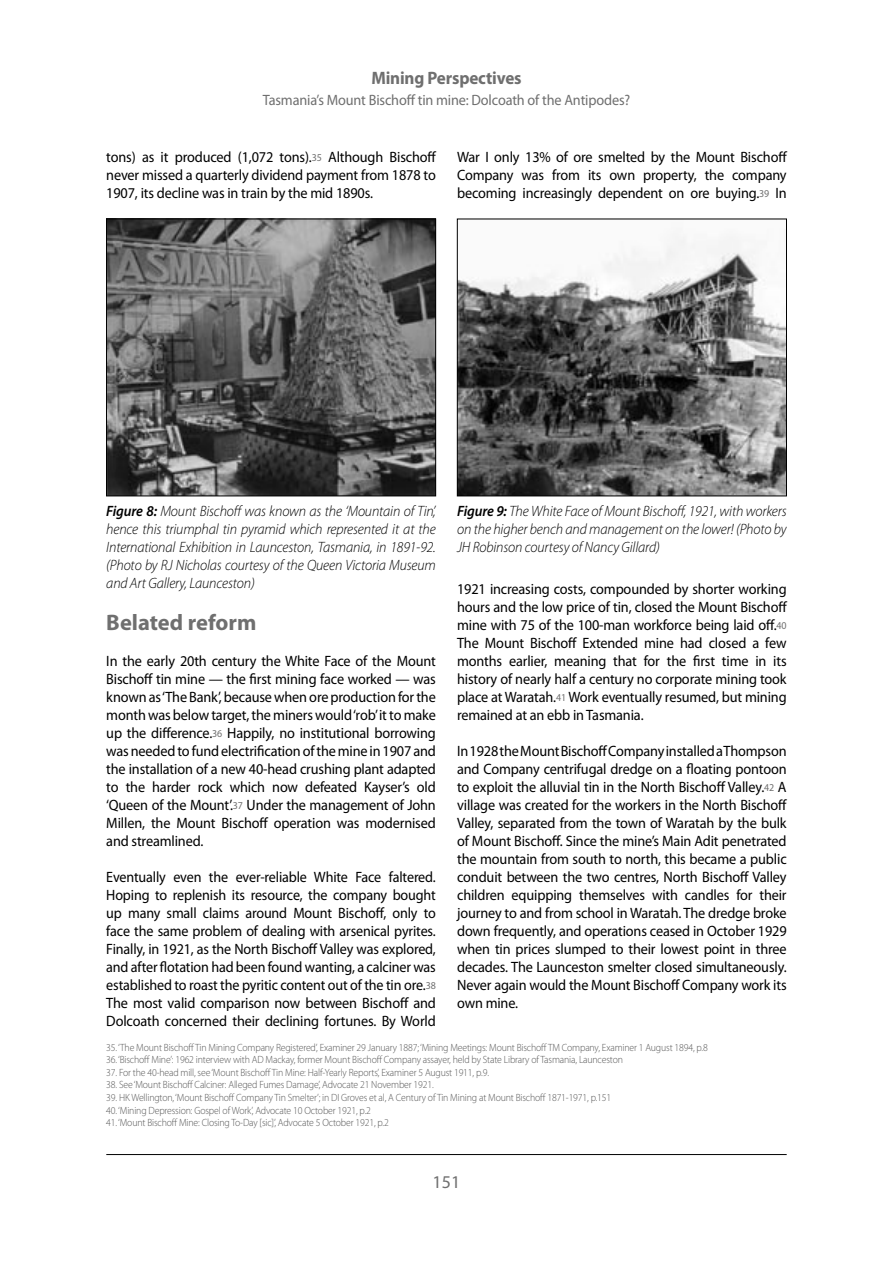
<style>
.page{position:relative;width:893px;height:1263px;background:#fff}
.page>*{position:absolute;margin:0;border:0;box-sizing:border-box;transform-origin:0 0}
.Sub_Header_Mining{font:700 22.5px "Myriad Pro";color:#6f6f6f}
.t1{font:700 18px "Myriad Pro";letter-spacing:-.01em;color:#6f6f6f;scale:.95 1}
.t2{font:18px "Myriad Pro";color:#6f6f6f}
.Body_Text_Mining{font:15px/18px "Myriad Pro";letter-spacing:-.01em;color:#000;text-align:justify;scale:.95 1}
.Body_Text_Mining-2{font:15px/18px "Myriad Pro";letter-spacing:-.01em;color:#000;text-align:justify;scale:.94 1}
.Pic_Text_Mining{font:italic 300 15px/18px "Myriad Pro";letter-spacing:-.01em;color:#000;text-align:justify;scale:.95 1}
.t3{font:15px "Myriad Pro";letter-spacing:-.01em;color:#6f6f6f;scale:.95 1}
.Footnote{font:300 10.5px "Myriad Pro";letter-spacing:-.015em;color:#565656;scale:.93 1}
.s1{font-size:10.5px;color:#6f6f6f}
.s2{font-weight:600}
</style>
<div class="page">
<hr style="left:106px;top:1154px;width:681px;height:1px;background:#000">
<img style="left:108px;top:221px;width:326px;height:273px">
<div style="left:106px;top:219px;width:330px;height:277px;border:1px solid #000"></div>
<img style="left:459px;top:236px;width:326px;height:258px">
<div style="left:457px;top:219px;width:330px;height:277px;border:1px solid #000"></div>
<p class="t1" style="left:371px;top:67px;width:160px">Mining Perspectives</p>
<p class="t3" style="left:263px;top:92px;width:388px">Tasmania’s Mount Bischoff tin mine: Dolcoath of the Antipodes?</p>
<p class="Body_Text_Mining" style="left:106px;top:148px;width:349px">tons) as it produced (1,072 tons).<span class="s1">35</span> Although Bischoff never missed a quarterly dividend payment from 1878 to 1907, its decline was in train by the mid 1890s.</p>
<p class="Body_Text_Mining" style="left:457px;top:148px;width:349px">War I only 13% of ore smelted by the Mount Bischoff Company was from its own property, the company becoming increasingly dependent on ore buying.<span class="s1">39</span> In</p>
<p class="Pic_Text_Mining" style="left:106px;top:502px;width:348px"><span class="s2">Figure 8:</span> Mount Bischoff was known as the ‘Mountain of Tin’, hence this triumphal tin pyramid which represented it at the International Exhibition in Launceston, Tasmania, in 1891-92. (Photo by RJ Nicholas courtesy of the Queen Victoria Museum and Art Gallery, Launceston)</p>
<p class="Pic_Text_Mining" style="left:457px;top:502px;width:348px"><span class="s2">Figure 9:</span> The White Face of Mount Bischoff, 1921, with workers on the higher bench and management on the lower! (Photo by JH Robinson courtesy of Nancy Gillard)</p>
<p class="Body_Text_Mining" style="left:457px;top:580px;width:349px">1921 increasing costs, compounded by shorter working hours and the low price of tin, closed the Mount Bischoff mine with 75 of the 100-man workforce being laid off.<span class="s1">40<br></span>The Mount Bischoff Extended mine had closed a few months earlier, meaning that for the first time in its history of nearly half a century no corporate mining took place at Waratah.<span class="s1">41</span> Work eventually resumed, but mining remained at an ebb in Tasmania.</p>
<p class="Body_Text_Mining" style="left:457px;top:742px;width:349px">In 1928 the Mount Bischoff Company installed a Thompson and Company centrifugal dredge on a floating pontoon to exploit the alluvial tin in the North Bischoff Valley.<span class="s1">42</span> A village was created for the workers in the North Bischoff Valley, separated from the town of Waratah by the bulk of Mount Bischoff. Since the mine’s Main Adit penetrated the mountain from south to north, this became a public conduit between the two centres, North Bischoff Valley children equipping themselves with candles for their journey to and from school in Waratah. The dredge broke down frequently, and operations ceased in October 1929 when tin prices slumped to their lowest point in three decades. The Launceston smelter closed simultaneously.<br>Never again would the Mount Bischoff Company work its own mine.</p>
<p class="Footnote" style="left:106px;top:1041px;width:648px">35. ‘The Mount Bischoff Tin Mining Company Registered’, Examiner 29 January 1887; ‘Mining Meetings: Mount Bischoff TM Company, Examiner 1 August 1894, p.8</p>
<p class="Footnote" style="left:106px;top:1054px;width:557px">36. ‘Bischoff Mine’: 1962 interview with AD Mackay, former Mount Bischoff Company assayer, held by State Library of Tasmania, Launceston</p>
<p class="Footnote" style="left:106px;top:1066px;width:413px">37. For the 40-head mill, see ‘Mount Bischoff Tin Mine: Half-Yearly Reports’, Examiner 5 August 1911, p.9.</p>
<p class="Footnote" style="left:106px;top:1079px;width:354px">38. See ‘Mount Bischoff Calciner: Alleged Fumes Damage’, Advocate 21 November 1921.</p>
<p class="Footnote" style="left:106px;top:1092px;width:544px">39. HK Wellington, ‘Mount Bischoff Company Tin Smelter’; in DI Groves et al, A Century of Tin Mining at Mount Bischoff 1871-1971, p.151</p>
<p class="Footnote" style="left:106px;top:1104px;width:286px">40. ‘Mining Depression: Gospel of Work’, Advocate 10 October 1921, p.2</p>
<p class="Footnote" style="left:106px;top:1117px;width:305px">41. ‘Mount Bischoff Mine: Closing To-Day [sic]’, Advocate 5 October 1921, p.2</p>
<p class="Sub_Header_Mining" style="left:106px;top:610px;width:152px">Belated reform</p>
<p class="Body_Text_Mining" style="left:106px;top:652px;width:348px">In the early 20th century the White Face of the Mount Bischoff tin mine — the first mining face worked — was known as ‘The Bank’, because when ore production for the month was below target, the miners would ‘rob’ it to make up the difference.<span class="s1">36</span> Happily, no institutional borrowing was needed to fund electrification of the mine in 1907 and the installation of a new 40-head crushing plant adapted to the harder rock which now defeated Kayser’s old ‘Queen of the Mount’.<span class="s1">37</span> Under the management of John Millen, the Mount Bischoff operation was modernised and streamlined.</p>
<p class="Body_Text_Mining-2" style="left:106px;top:868px;width:352px">Eventually even the ever-reliable White Face faltered.<br>Hoping to replenish its resource, the company bought up many small claims around Mount Bischoff, only to face the same problem of dealing with arsenical pyrites.<br>Finally, in 1921, as the North Bischoff Valley was explored, and after flotation had been found wanting, a calciner was established to roast the pyritic content out of the tin ore.<span class="s1">38<br></span>The most valid comparison now between Bischoff and Dolcoath concerned their declining fortunes. By World</p>
<p class="t2" style="left:433px;top:1172px;width:29px">151</p>
</div>
